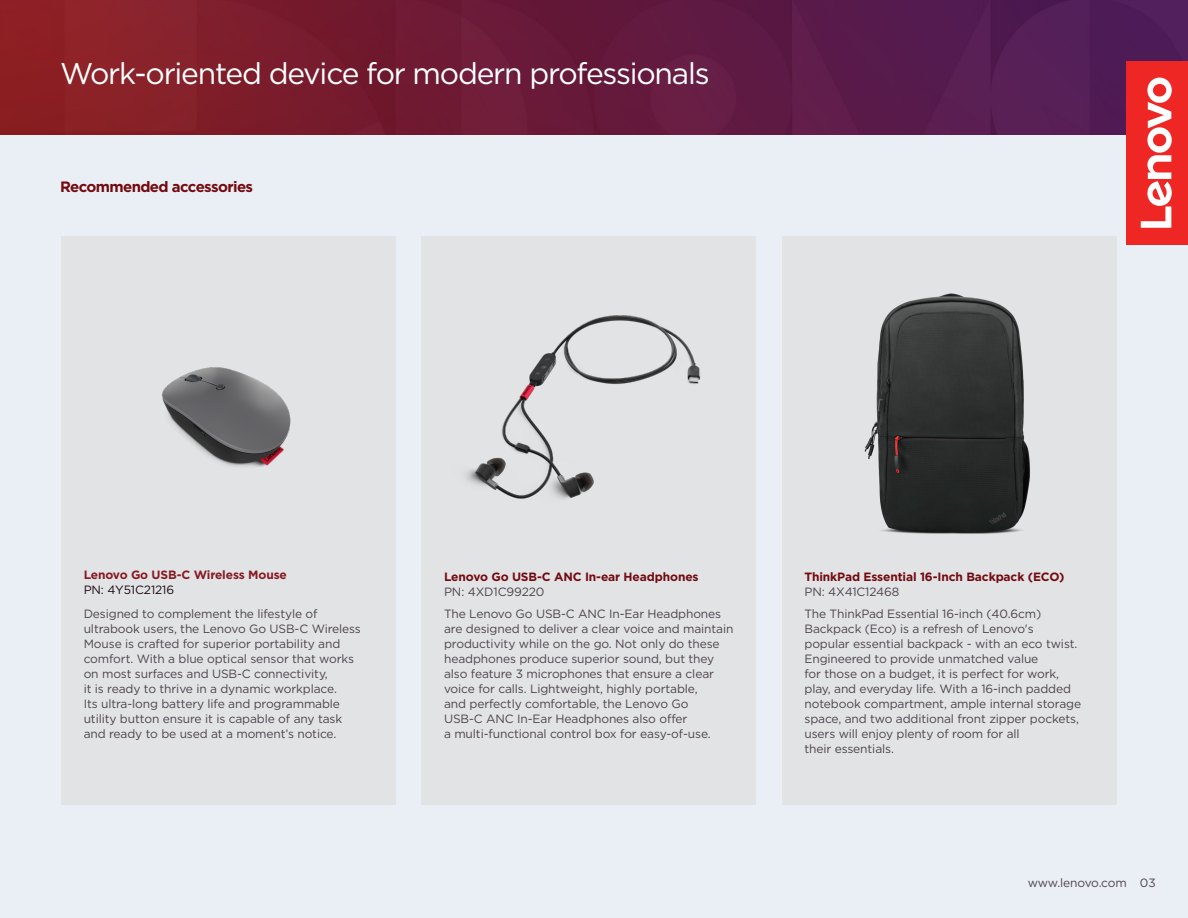
<style>
.page{position:relative;width:1188px;height:918px;background:#eaeff5}
.page>*{position:absolute;margin:0;border:0;box-sizing:border-box;transform-origin:0 0}
.Product_Subhead{font:30px "Gotham";letter-spacing:-.04em;color:#fff}
.Body_text{font:700 15px "Gotham";letter-spacing:-.04em;color:#730a10}
.Body_text-2{font:12px/15px "Gotham";letter-spacing:-.01em;color:#4e434e}
.t1{font:700 12px/15px "Gotham";letter-spacing:-.01em;color:#730a10}
.t2{font:700 12px/15px "Gotham";letter-spacing:-.01em;color:#881a23}
.s1{font-weight:400;color:#1c0a14}
.s2{font-weight:400;color:#4e434e}
.s3{color:#50444e}
</style>
<div class="page">
<img style="left:0;top:0;width:1188px;height:135px">
<div style="left:1127px;top:61px;width:61px;height:184px;background:#ee2624"></div>
<svg style="left:1141px;top:78px;width:31px;height:150px"></svg>
<div style="left:61px;top:237px;width:334px;height:568px;background:#e1e3e5"></div>
<div style="left:422px;top:237px;width:334px;height:568px;background:#e1e3e5"></div>
<div style="left:782px;top:237px;width:334px;height:568px;background:#e1e3e5"></div>
<img style="left:864px;top:293px;width:166px;height:241px">
<img style="left:466px;top:315px;width:234px;height:184px">
<img style="left:162px;top:367px;width:129px;height:100px">
<p class="Product_Subhead" style="left:60px;top:54px;width:651px">Work-oriented device for modern professionals</p>
<p class="Body_text" style="left:60px;top:177px;width:195px">Recommended accessories</p>
<p class="t2" style="left:84px;top:568px;width:205px">Lenovo Go USB-C Wireless Mouse<br><span class="s1">PN: 4Y51C21216</span></p>
<p class="Body_text-2" style="left:84px;top:606px;width:279px">Designed to complement the lifestyle of ultrabook users, the Lenovo Go USB-C Wireless Mouse is crafted for superior portability and comfort. With a blue optical sensor that works on most surfaces and USB-C connectivity,<br>it is ready to thrive in a dynamic workplace.<br>Its ultra-long battery life and programmable utility button ensure it is capable of any task and ready to be used at a moment’s notice.</p>
<p class="t1" style="left:444px;top:569px;width:256px">Lenovo Go USB-C ANC In-ear Headphones</p>
<p class="Body_text-2" style="left:444px;top:584px;width:102px">PN: 4XD1C99220</p>
<p class="t1" style="left:804px;top:569px;width:262px">ThinkPad Essential 16-Inch Backpack (ECO)<br><span class="s2">PN: 4X41C12468</span></p>
<p class="Body_text-2" style="left:444px;top:606px;width:291px">The Lenovo Go USB-C ANC In-Ear Headphones are designed to deliver a clear voice and maintain productivity while on the go. Not only do these headphones produce superior sound, but they also feature 3 microphones that ensure a clear voice for calls. Lightweight, highly portable,<br>and perfectly comfortable, the Lenovo Go<br>USB-C ANC In-Ear Headphones also offer<br>a multi-functional control box for easy-of-use.</p>
<p class="Body_text-2" style="left:804px;top:606px;width:278px">The ThinkPad Essential 16-inch (40.6cm)<br>Backpack (Eco) is a refresh of Lenovo's popular essential backpack - with an eco twist.<br>Engineered to provide unmatched value<br>for those on a budget, it is perfect for work, play, and everyday life. With a 16-inch padded notebook compartment, ample internal storage space, and two additional front zipper pockets, users will enjoy plenty of room for all<br>their essentials.</p>
<p class="Body_text-2" style="left:1028px;top:875px;width:129px">www.lenovo.com <span class="s3">03</span></p>
</div>
